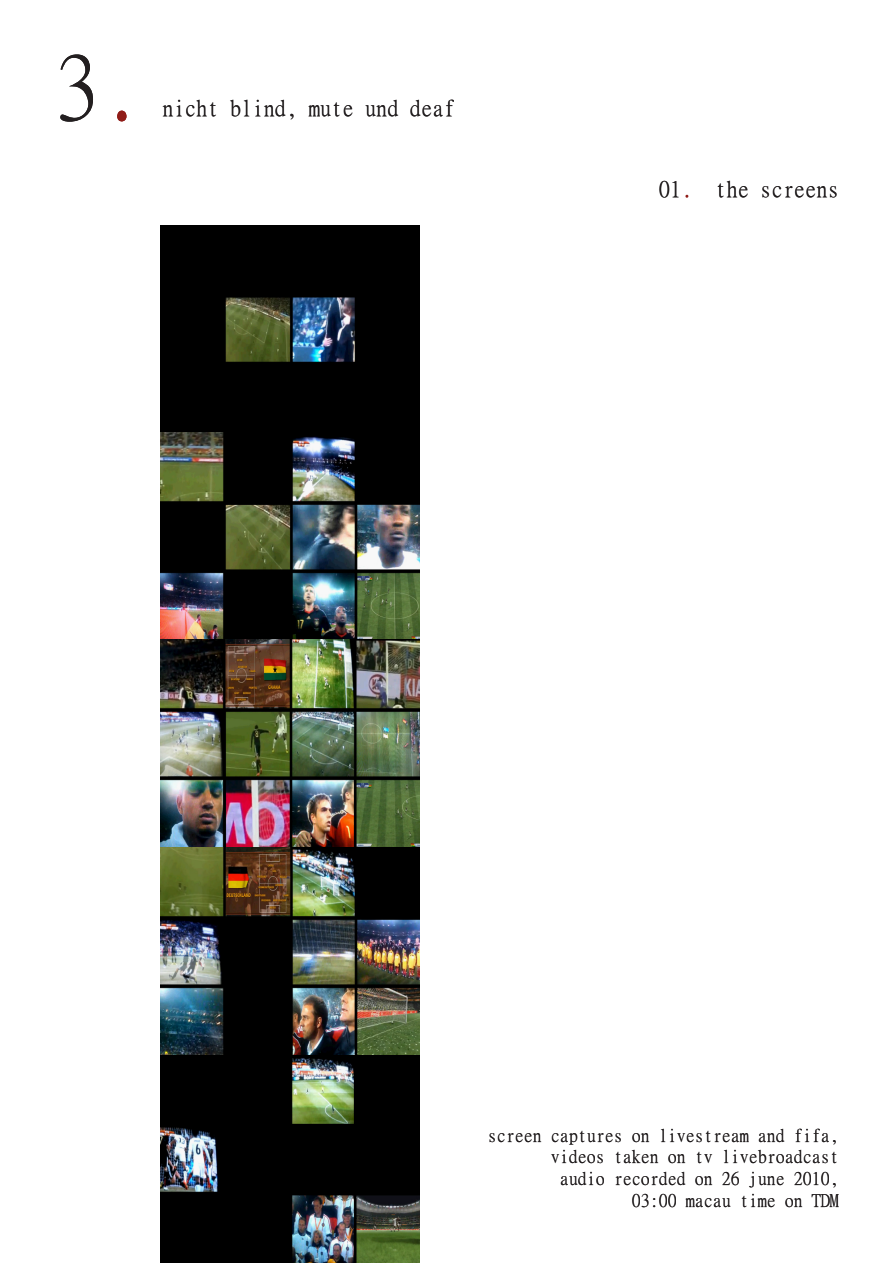
<style>
.page{position:relative;width:893px;height:1263px;background:#fff}
.page>*{position:absolute;margin:0;border:0;box-sizing:border-box;transform-origin:0 0}
.t1{font:90px "Ming Li U";color:#231f20}
.t2{font:22.5px "Ming Li U";color:#231f20}
.t3{font:18px "Ming Li U";color:#231f20}
.s1{color:#901c18}
</style>
<div class="page">
<img style="left:160px;top:225px;width:260px;height:1038px">
<p class="t1" style="left:54px;top:43px;width:91px">3<span class="s1">.</span></p>
<p class="t2" style="left:162px;top:97px;width:294px">nicht blind, mute und deaf</p>
<p class="t2" style="left:659px;top:178px;width:182px">01<span class="s1">.</span> the screens</p>
<p class="t3" style="left:488px;top:1126px;width:353px">screen captures on livestream and fifa,</p>
<p class="t3" style="left:551px;top:1148px;width:290px">videos taken on tv livebroadcast</p>
<p class="t3" style="left:560px;top:1169px;width:281px">audio recorded on 26 june 2010,</p>
<p class="t3" style="left:632px;top:1191px;width:209px">03:00 macau time on TDM</p>
</div>
